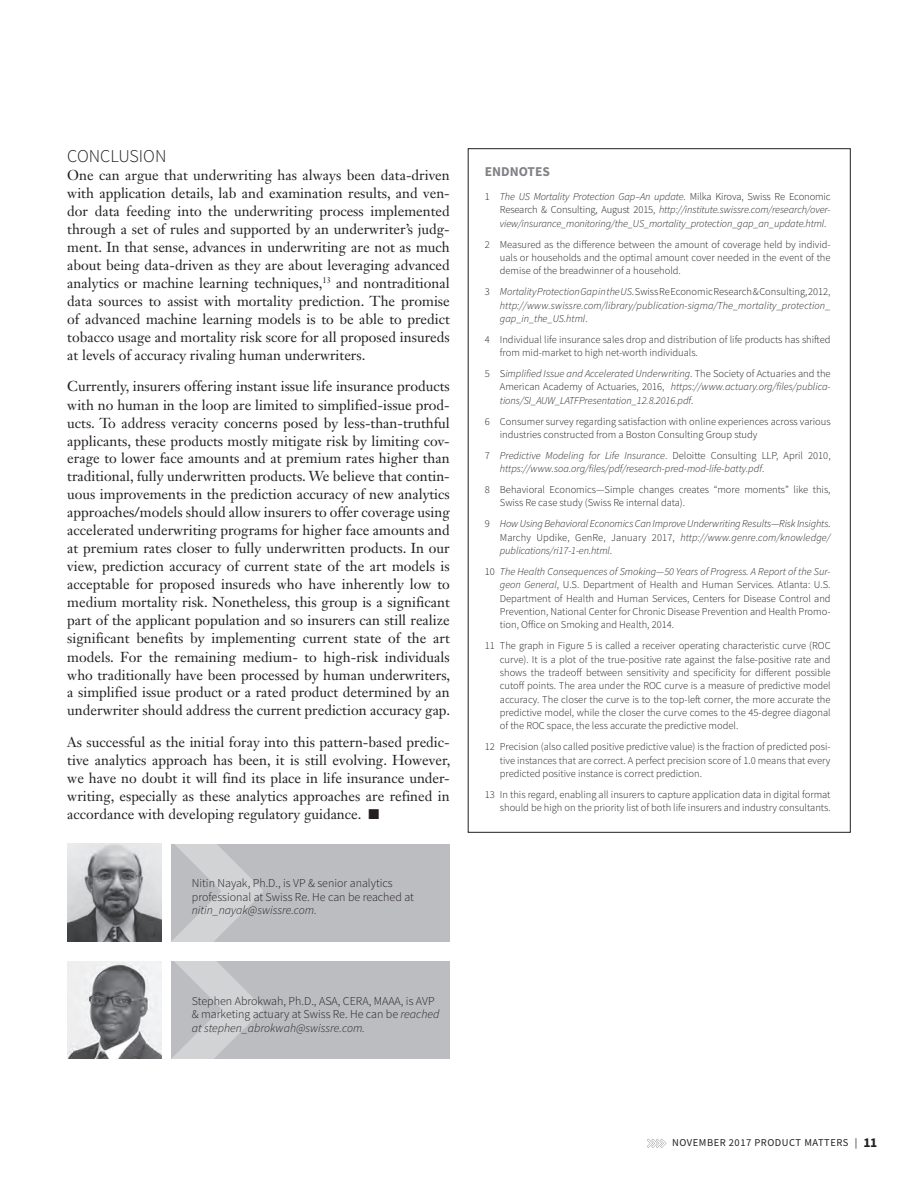
<style>
.page{position:relative;width:918px;height:1188px;background:#fff}
.page>*{position:absolute;margin:0;border:0;box-sizing:border-box;transform-origin:0 0}
.t1{font:300 18px "Source Sans Pro";color:#231f20}
.t2{font:14.25px/18px "Janson Text LT Std";color:#231f20;text-align:justify}
.t3{font:700 13.5px "Source Sans Pro";color:#808285}
.t4{font:300 12px/13.5px "Source Sans Pro";color:#231f20}
.t5{font:italic 300 12px "Source Sans Pro";color:#231f20}
.t6{font:300 10.5px/13.4px "Source Sans Pro";color:#231f20;text-align:justify}
.t7{font:italic 300 10.5px/13.4px "Source Sans Pro";color:#231f20;text-align:justify}
.t8{font:10.5px "Source Sans Pro";letter-spacing:.05em;color:#231f20}
.s1{font-style:italic}
.s2{font-style:normal}
.s3{font-weight:700;font-size:13.5px}
</style>
<div class="page">
<svg style="left:647px;top:1139px;width:19px;height:9px"></svg>
<div style="left:172px;top:844px;width:278px;height:97px;background:#bcbdc0"></div>
<img style="left:68px;top:844px;width:94px;height:97px">
<svg style="left:172px;top:844px;width:91px;height:97px"></svg>
<div style="left:172px;top:961px;width:278px;height:98px;background:#bcbdc0"></div>
<img style="left:68px;top:961px;width:94px;height:98px">
<svg style="left:172px;top:961px;width:91px;height:98px"></svg>
<p class="t1" style="left:67px;top:145px;width:101px">CONCLUSION</p>
<p class="t2" style="left:67px;top:166px;width:384px">One can argue that underwriting has always been data-driven with application details, lab and examination results, and ven‑ dor data feeding into the underwriting process implemented through a set of rules and supported by an underwriter’s judg‑ ment. In that sense, advances in underwriting are not as much about being data-driven as they are about leveraging advanced analytics or machine learning techniques,<sup>13</sup> and nontraditional data sources to assist with mortality prediction. The promise of advanced machine learning models is to be able to predict tobacco usage and mortality risk score for all proposed insureds at levels of accuracy rivaling human underwriters.</p>
<p class="t2" style="left:67px;top:377px;width:385px">Currently, insurers offering instant issue life insurance products with no human in the loop are limited to simplified-issue prod‑ ucts. To address veracity concerns posed by less-than-truthful applicants, these products mostly mitigate risk by limiting cov‑ erage to lower face amounts and at premium rates higher than traditional, fully underwritten products. We believe that contin‑ uous improvements in the prediction accuracy of new analytics approaches/models should allow insurers to offer coverage using accelerated underwriting programs for higher face amounts and at premium rates closer to fully underwritten products. In our view, prediction accuracy of current state of the art models is acceptable for proposed insureds who have inherently low to medium mortality risk. Nonetheless, this group is a significant part of the applicant population and so insurers can still realize significant benefits by implementing current state of the art models. For the remaining medium- to high-risk individuals who traditionally have been processed by human underwriters, a simplified issue product or a rated product determined by an underwriter should address the current prediction accuracy gap.</p>
<p class="t2" style="left:67px;top:733px;width:385px">As successful as the initial foray into this pattern-based predic‑ tive analytics approach has been, it is still evolving. However, we have no doubt it will find its place in life insurance under‑ writing, especially as these analytics approaches are refined in accordance with developing regulatory guidance. ■</p>
<p class="t4" style="left:192px;top:877px;width:223px">Nitin Nayak, Ph.D., is VP &amp; senior analytics professional at Swiss Re. He can be reached at</p>
<p class="t5" style="left:192px;top:903px;width:127px">nitin_nayak@swissre.com.</p>
<p class="t4" style="left:192px;top:994px;width:249px">Stephen Abrokwah, Ph.D., ASA, CERA, MAAA, is AVP &amp; marketing actuary at Swiss Re. He can be <span class="s1">reached at stephen_abrokwah@swissre.com.</span></p>
<p class="t3" style="left:485px;top:163px;width:67px">ENDNOTES</p>
<p class="t7" style="left:500px;top:190px;width:332px;text-indent:-15px"><span class="s2">1</span> The US Mortality Protection Gap–An update<span class="s2">. Milka Kirova, Swiss Re Economic Research &amp; Consulting, August 2015,</span> http://institute.swissre.com/research/over&shy;view/insurance_monitoring/the_US_mortality_protection_gap_an_update.html<span class="s2">.</span></p>
<p class="t6" style="left:500px;top:237px;width:332px;text-indent:-15px">2 Measured as the difference between the amount of coverage held by individ&shy;uals or households and the optimal amount cover needed in the event of the demise of the breadwinner of a household.</p>
<p class="t7" style="left:500px;top:285px;width:332px;text-indent:-15px"><span class="s2">3</span> Mortality Protection Gap in the US<span class="s2">. Swiss Re Economic Research &amp; Consulting, 2012, </span>http://www.swissre.com/library/publication-sigma/The_mortality_protection_ gap_in_the_US.html<span class="s2">.</span></p>
<p class="t6" style="left:500px;top:333px;width:332px;text-indent:-15px">4 Individual life insurance sales drop and distribution of life products has shifted from mid-market to high net-worth individuals.</p>
<p class="t7" style="left:500px;top:367px;width:332px;text-indent:-15px"><span class="s2">5 S</span>implified Issue and Accelerated Underwriting<span class="s2">. The Society of Actuaries and the American Academy of Actuaries, 2016,</span> https://www.actuary.org/files/publica&shy;tions/SI_AUW_LATFPresentation_12.8.2016.pdf<span class="s2">.</span></p>
<p class="t6" style="left:500px;top:414px;width:332px;text-indent:-15px">6 Consumer survey regarding satisfaction with online experiences across various industries constructed from a Boston Consulting Group study</p>
<p class="t7" style="left:500px;top:449px;width:332px;text-indent:-15px"><span class="s2">7</span> Predictive Modeling for Life Insurance<span class="s2">. Deloitte Consulting LLP, April 2010, </span>https://www.soa.org/files/pdf/research-pred-mod-life-batty.pdf<span class="s2">.</span></p>
<p class="t6" style="left:500px;top:483px;width:332px;text-indent:-15px">8 Behavioral Economics—Simple changes creates “more moments” like this,<br>Swiss Re case study (Swiss Re internal data).</p>
<p class="t7" style="left:500px;top:517px;width:332px;text-indent:-15px"><span class="s2">9</span> How Using Behavioral Economics Can Improve Underwriting Results<span class="s2">—</span>Risk Insights<span class="s2">.<br>Marchy Updike, GenRe, January 2017,</span> http://www.genre.com/knowledge/ publications/ri17-1-en.html<span class="s2">.</span></p>
<p class="t6" style="left:500px;top:565px;width:332px;text-indent:-15px">10 <span class="s1">The Health Consequences of Smoking—50 Years of Progress. A Report of the Sur&shy;geon General</span>, U.S. Department of Health and Human Services. Atlanta: U.S.<br>Department of Health and Human Services, Centers for Disease Control and Prevention, National Center for Chronic Disease Prevention and Health Promo&shy;tion, Office on Smoking and Health, 2014.</p>
<p class="t6" style="left:500px;top:639px;width:332px;text-indent:-15px">11 The graph in Figure 5 is called a receiver operating characteristic curve (ROC curve). It is a plot of the true-positive rate against the false-positive rate and shows the tradeoff between sensitivity and specificity for different possible cutoff points. The area under the ROC curve is a measure of predictive model accuracy. The closer the curve is to the top-left corner, the more accurate the predictive model, while the closer the curve comes to the 45-degree diagonal of the ROC space, the less accurate the predictive model.</p>
<p class="t6" style="left:500px;top:740px;width:332px;text-indent:-15px">12 Precision (also called positive predictive value) is the fraction of predicted posi&shy;tive instances that are correct. A perfect precision score of 1.0 means that every predicted positive instance is correct prediction.</p>
<p class="t6" style="left:485px;top:788px;width:347px;text-align:right">13 In this regard, enabling all insurers to capture application data in digital format should be high on the priority list of both life insurers and industry consultants.</p>
<p class="t8" style="left:672px;top:1135px;width:207px">NOVEMBER 2017 PRODUCT MATTERS | <span class="s3">11</span></p>
</div>
